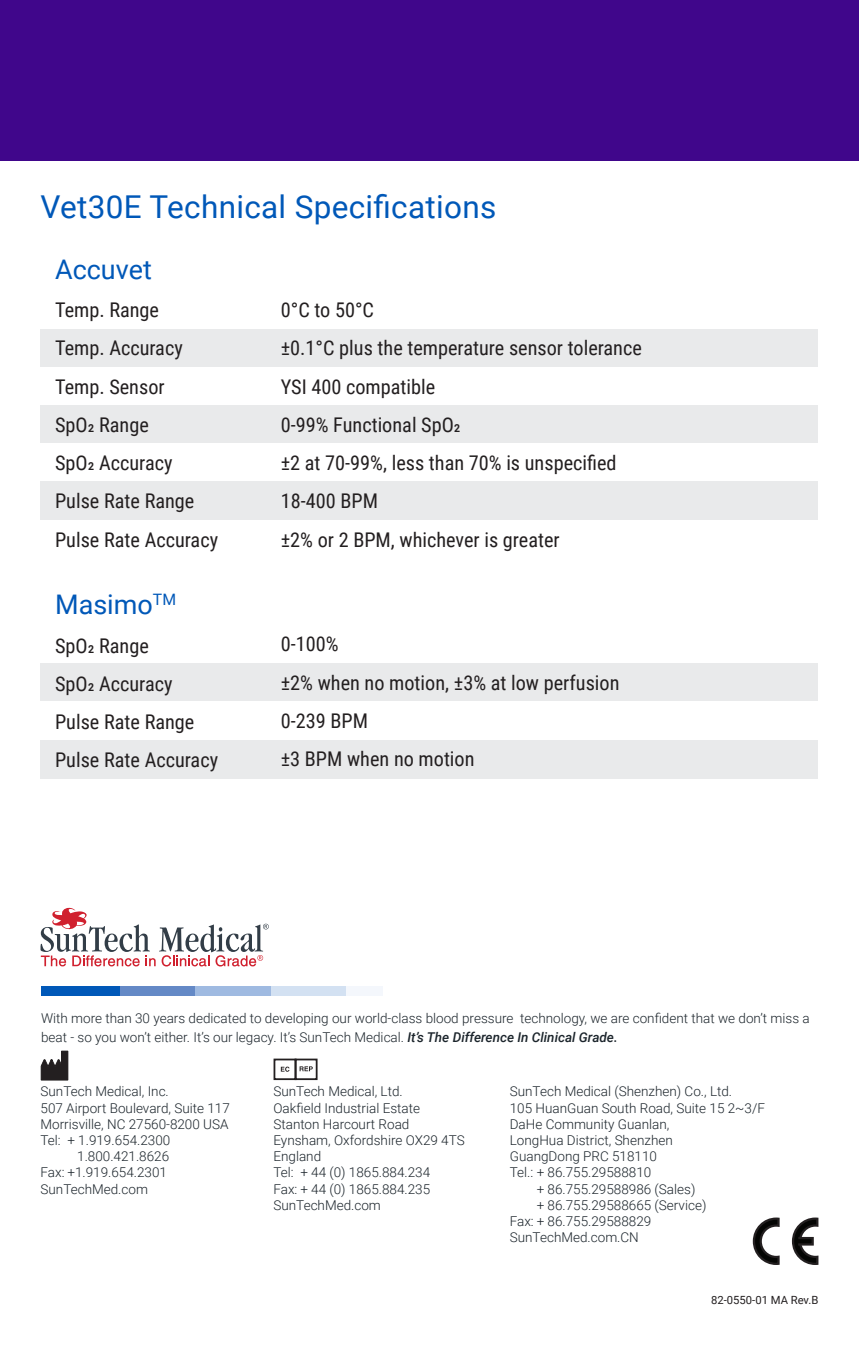
<style>
.page{position:relative;width:859px;height:1345px;background:#fff}
.page>*{position:absolute;margin:0;border:0;box-sizing:border-box;transform-origin:0 0}
.t1{font:31.5px "Roboto";letter-spacing:.01em;color:#0058b8}
.t2{font:27px "Roboto";color:#0058b8}
.t3{font:20.25px/38.2px "Roboto Condensed";color:#231f20}
.t4{font:300 13.5px/16.2px "Roboto";color:#1b242b}
.t5{font:11.25px "Roboto";color:#231f20}
.s1{font-weight:500;font-style:italic}
</style>
<div class="page">
<div style="left:0;top:0;width:859px;height:160px;background:#40068b"></div>
<svg style="left:752px;top:1217px;width:28px;height:48px"></svg>
<svg style="left:791px;top:1217px;width:28px;height:48px"></svg>
<div style="left:798px;top:1238px;width:14px;height:6px;background:#040503"></div>
<div style="left:797px;top:1237px;width:16px;height:8px;border:2px solid #231f20"></div>
<div style="left:41px;top:986px;width:80px;height:9px;background:#0058b8"></div>
<div style="left:121px;top:986px;width:75px;height:9px;background:#6489c6"></div>
<div style="left:196px;top:986px;width:75px;height:9px;background:#9fbae1"></div>
<div style="left:271px;top:986px;width:75px;height:9px;background:#d3e1f2"></div>
<div style="left:346px;top:986px;width:37px;height:9px;background:#f4f7fc"></div>
<div style="left:294px;top:1058px;width:23px;height:22px;border:2px solid #231f20"></div>
<svg style="left:281px;top:1066px;width:8px;height:5px"></svg>
<svg style="left:299px;top:1066px;width:14px;height:5px"></svg>
<div style="left:273px;top:1058px;width:23px;height:22px;border:2px solid #231f20"></div>
<svg style="left:41px;top:1051px;width:27px;height:29px"></svg>
<div style="left:40px;top:664px;width:778px;height:38px;background:#e9eaeb"></div>
<div style="left:40px;top:740px;width:778px;height:38px;background:#e9eaeb"></div>
<div style="left:40px;top:329px;width:778px;height:38px;background:#e9eaeb"></div>
<div style="left:40px;top:405px;width:778px;height:39px;background:#e9eaeb"></div>
<div style="left:40px;top:482px;width:778px;height:38px;background:#e9eaeb"></div>
<svg style="left:40px;top:907px;width:229px;height:59px"></svg>
<h1 class="t1" style="left:40px;top:185px;width:457px">Vet30E Technical Specifications</h1>
<h2 class="t2" style="left:55px;top:250px;width:98px">Accuvet</h2>
<h3 class="t3" style="left:55px;top:290px;width:164px">Temp. Range<br>Temp. Accuracy<br>Temp. Sensor<br>SpO2 Range<br>SpO2 Accuracy<br>Pulse Rate Range<br>Pulse Rate Accuracy</h3>
<h3 class="t3" style="left:281px;top:290px;width:363px">0°C to 50°C<br>±0.1°C plus the temperature sensor tolerance<br>YSI 400 compatible<br>0-99% Functional SpO2<br>±2 at 70-99%, less than 70% is unspecified<br>18-400 BPM<br>±2% or 2 BPM, whichever is greater</h3>
<h2 class="t2" style="left:55px;top:586px;width:122px">Masimo<sup>TM</sup></h2>
<h3 class="t3" style="left:55px;top:625px;width:164px">SpO2 Range<br>SpO2 Accuracy<br>Pulse Rate Range<br>Pulse Rate Accuracy</h3>
<h3 class="t3" style="left:281px;top:624px;width:340px">0-100%<br>±2% when no motion, ±3% at low perfusion<br>0-239 BPM<br>±3 BPM when no motion</h3>
<p class="t4" style="left:41px;top:1008px;width:770px;line-height:18.9px">With more than 30 years dedicated to developing our world-class blood pressure technology, we are confident that we don’t miss a beat - so you won’t either. It’s our legacy. It’s SunTech Medical. <span class="s1">It’s The Difference In Clinical Grade.</span></p>
<p class="t4" style="left:40px;top:1083px;width:130px">SunTech Medical, Inc.</p>
<p class="t4" style="left:40px;top:1099px;width:191px">507 Airport Boulevard, Suite 117</p>
<p class="t4" style="left:40px;top:1115px;width:189px">Morrisville, NC 27560-8200 USA</p>
<p class="t4" style="left:40px;top:1131px;width:131px">Tel: + 1.919.654.2300</p>
<p class="t4" style="left:77px;top:1147px;width:93px">1.800.421.8626</p>
<p class="t4" style="left:40px;top:1164px;width:128px">Fax: +1.919.654.2301</p>
<p class="t4" style="left:40px;top:1180px;width:109px">SunTechMed.com</p>
<p class="t4" style="left:273px;top:1083px;width:193px">SunTech Medical, Ltd.<br>Oakfield Industrial Estate<br>Stanton Harcourt Road<br>Eynsham, Oxfordshire OX29 4TS<br>England<br>Tel: + 44 (0) 1865.884.234<br>Fax: + 44 (0) 1865.884.235<br>SunTechMed.com</p>
<p class="t4" style="left:510px;top:1083px;width:224px">SunTech Medical (Shenzhen) Co., Ltd.</p>
<p class="t4" style="left:510px;top:1099px;width:257px">105 HuanGuan South Road, Suite 15 2~3/F</p>
<p class="t4" style="left:510px;top:1115px;width:161px">DaHe Community Guanlan,</p>
<p class="t4" style="left:510px;top:1131px;width:164px">LongHua District, Shenzhen</p>
<p class="t4" style="left:510px;top:1147px;width:149px">GuangDong PRC 518110</p>
<p class="t4" style="left:510px;top:1164px;width:143px">Tel.: + 86.755.29588810</p>
<p class="t4" style="left:536px;top:1180px;width:160px">+ 86.755.29588986 (Sales)</p>
<p class="t4" style="left:536px;top:1196px;width:171px">+ 86.755.29588665 (Service)</p>
<p class="t4" style="left:510px;top:1212px;width:143px">Fax: + 86.755.29588829</p>
<p class="t4" style="left:510px;top:1228px;width:131px">SunTechMed.com.CN</p>
<p class="t5" style="left:711px;top:1292px;width:109px">82-0550-01 MA Rev.B</p>
</div>
